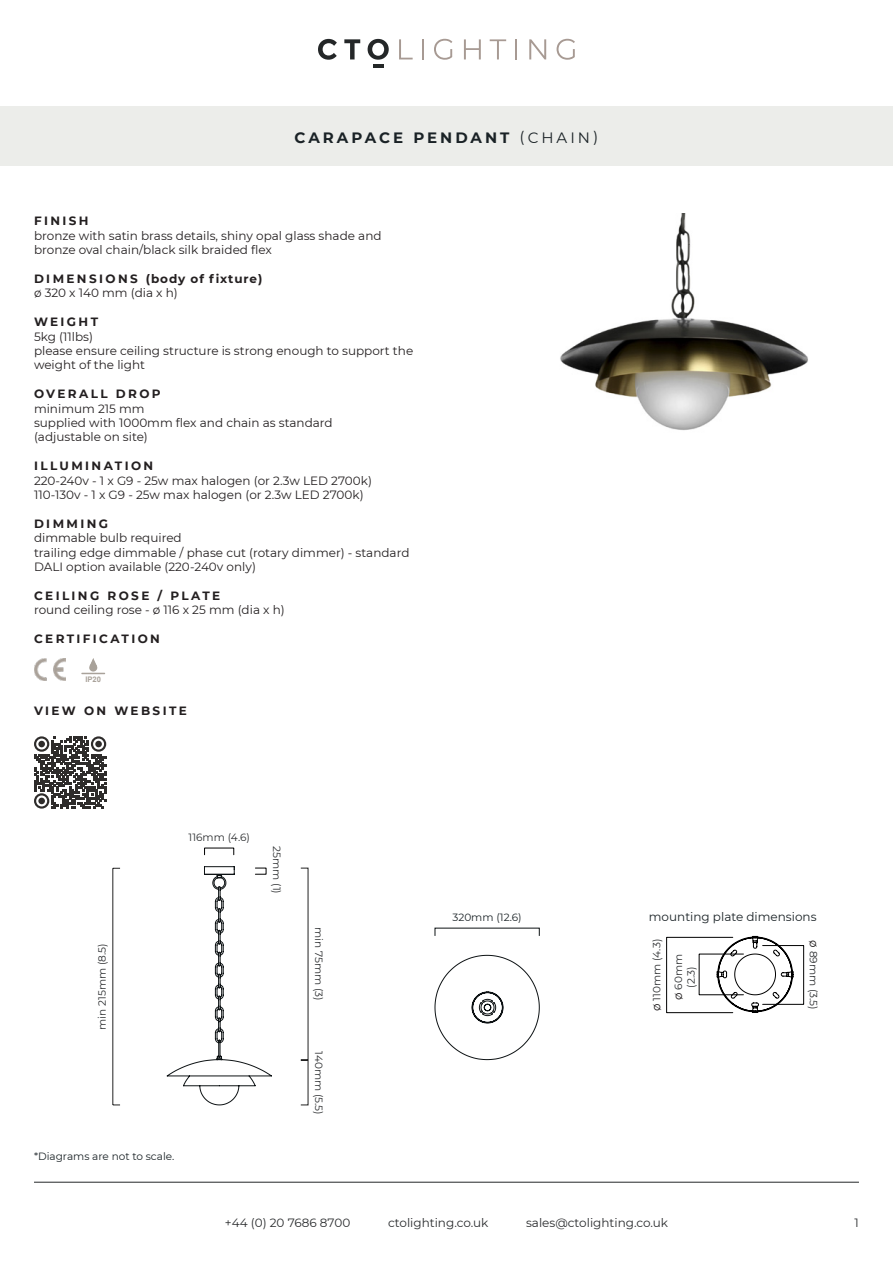
<style>
.page{position:relative;width:893px;height:1263px;background:#fff}
.page>*{position:absolute;margin:0;border:0;box-sizing:border-box;transform-origin:0 0}
.t1{font:700 15px "Montserrat";letter-spacing:.2em;color:#1a2226}
.t2{font:12px/14.4px "Montserrat";color:#231f20}
.t3{font:700 12px "Montserrat";letter-spacing:.2em;color:#231f20}
.t4{font:12px "Montserrat";color:#2a2c2e}
.t5{font:700 12px "Montserrat";letter-spacing:.155em;color:#231f20}
.t6{font:12px "Montserrat";color:#1a2226}
.t7{font:10.5px/21.9px "Montserrat";color:#2a2c2e;text-align:center}
.t8{font:10.5px "Montserrat";color:#1a2226}
.t9{font:700 7.65px "Arial";color:#a9a29a}
.s1{font-weight:400}
.s2{font-size:12px;color:#231f20}
</style>
<div class="page">
<hr style="left:34px;top:1182px;width:825px;height:1px;background:#242728">
<hr style="left:373px;top:64px;width:11px;height:4px;background:#242728">
<svg style="left:318px;top:39px;width:19px;height:21px"></svg>
<svg style="left:344px;top:39px;width:16px;height:20px"></svg>
<svg style="left:368px;top:39px;width:21px;height:21px"></svg>
<hr style="left:422px;top:39px;width:2px;height:20px;background:#a79a93">
<svg style="left:434px;top:39px;width:18px;height:21px"></svg>
<svg style="left:464px;top:39px;width:17px;height:20px"></svg>
<svg style="left:490px;top:39px;width:16px;height:20px"></svg>
<hr style="left:515px;top:39px;width:2px;height:20px;background:#a79a93">
<svg style="left:529px;top:39px;width:17px;height:20px"></svg>
<svg style="left:557px;top:39px;width:18px;height:21px"></svg>
<svg style="left:399px;top:39px;width:14px;height:20px"></svg>
<div style="left:0;top:106px;width:893px;height:60px;background:#ecedea"></div>
<img style="left:560px;top:214px;width:248px;height:216px">
<img style="left:34px;top:658px;width:32px;height:23px">
<svg style="left:81px;top:658px;width:24px;height:16px"></svg>
<hr style="left:112px;top:868px;width:1px;height:237px;background:#222">
<svg style="left:434px;top:954px;width:106px;height:106px"></svg>
<svg style="left:166px;top:866px;width:106px;height:240px"></svg>
<div style="left:666px;top:937px;width:67px;height:76px;border:1px solid #000"></div>
<div style="left:762px;top:945px;width:42px;height:60px;border:1px solid #000"></div>
<svg style="left:717px;top:936px;width:77px;height:77px"></svg>
<svg style="left:34px;top:736px;width:72px;height:73px"></svg>
<div style="left:38px;top:741px;width:7px;height:6px;background:#2e2c2b;border-radius:50%"></div>
<div style="left:95px;top:741px;width:7px;height:6px;background:#2e2c2b;border-radius:50%"></div>
<div style="left:38px;top:798px;width:7px;height:6px;background:#2e2c2b;border-radius:50%"></div>
<p class="t1" style="left:295px;top:127px;width:305px">CARAPACE PENDANT <span class="s1">(CHAIN)</span></p>
<p class="t3" style="left:34px;top:212px;width:56px">FINISH</p>
<p class="t2" style="left:34px;top:228px;width:349px">bronze with satin brass details, shiny opal glass shade and bronze oval chain/black silk braided flex</p>
<p class="t5" style="left:34px;top:270px;width:230px">DIMENSIONS (body of fixture)</p>
<p class="t2" style="left:34px;top:285px;width:145px">ø 320 x 140 mm (dia x h)</p>
<p class="t3" style="left:34px;top:313px;width:66px">WEIGHT</p>
<p class="t2" style="left:34px;top:329px;width:381px">5kg (11lbs)<br>please ensure ceiling structure is strong enough to support the weight of the light</p>
<p class="t3" style="left:34px;top:385px;width:128px">OVERALL DROP</p>
<p class="t2" style="left:34px;top:401px;width:300px">minimum 215 mm<br>supplied with 1000mm flex and chain as standard (adjustable on site)</p>
<p class="t3" style="left:34px;top:457px;width:121px">ILLUMINATION</p>
<p class="t2" style="left:34px;top:473px;width:339px">220-240v - 1 x G9 - 25w max halogen (or 2.3w LED 2700k)<br>110-130v - 1 x G9 - 25w max halogen (or 2.3w LED 2700k)</p>
<p class="t3" style="left:34px;top:515px;width:76px">DIMMING</p>
<p class="t2" style="left:34px;top:530px;width:377px">dimmable bulb required<br>trailing edge dimmable / phase cut (rotary dimmer) - standard<br>DALI option available (220-240v only)</p>
<p class="t3" style="left:34px;top:587px;width:188px">CEILING ROSE / PLATE</p>
<p class="t2" style="left:34px;top:602px;width:252px">round ceiling rose - ø 116 x 25 mm (dia x h)</p>
<p class="t3" style="left:34px;top:630px;width:127px">CERTIFICATION</p>
<p class="t9" style="left:85px;top:674px;width:17px">IP20</p>
<p class="t3" style="left:34px;top:702px;width:154px">VIEW ON WEBSITE</p>
<p class="t7" style="left:91px;top:1030px;width:88px;rotate:-90deg">min 215mm (8.5)</p>
<p class="t7" style="left:189px;top:826px;width:63px">116mm (4.6)</p>
<p class="t7" style="left:288px;top:846px;width:49px;rotate:90deg">25mm (1)</p>
<p class="t8" style="left:34px;top:1149px;width:142px">*Diagrams are not to scale.</p>
<p class="t7" style="left:330px;top:927px;width:75px;rotate:90deg">min 75mm (3)</p>
<p class="t7" style="left:330px;top:1051px;width:65px;rotate:90deg">140mm (5.5)</p>
<p class="t8" style="left:453px;top:910px;width:71px">320mm (12.6)</p>
<p class="t6" style="left:649px;top:908px;width:169px">mounting plate dimensions</p>
<p class="t7" style="left:645px;top:1011px;width:74px;rotate:-90deg"><span class="s2">ø</span> 110mm (4.3) <span class="s2">ø</span> 60mm</p>
<p class="t7" style="left:825px;top:940px;width:71px;rotate:90deg"><span class="s2">ø</span> 89mm (3.5)</p>
<p class="t7" style="left:680px;top:988px;width:23px;rotate:-90deg">(2.3)</p>
<p class="t4" style="left:225px;top:1214px;width:127px">+44 (0) 20 7686 8700</p>
<p class="t4" style="left:388px;top:1214px;width:102px">ctolighting.co.uk</p>
<p class="t4" style="left:526px;top:1214px;width:143px">sales@ctolighting.co.uk</p>
<p class="t4" style="left:855px;top:1214px;width:6px">1</p>
</div>
